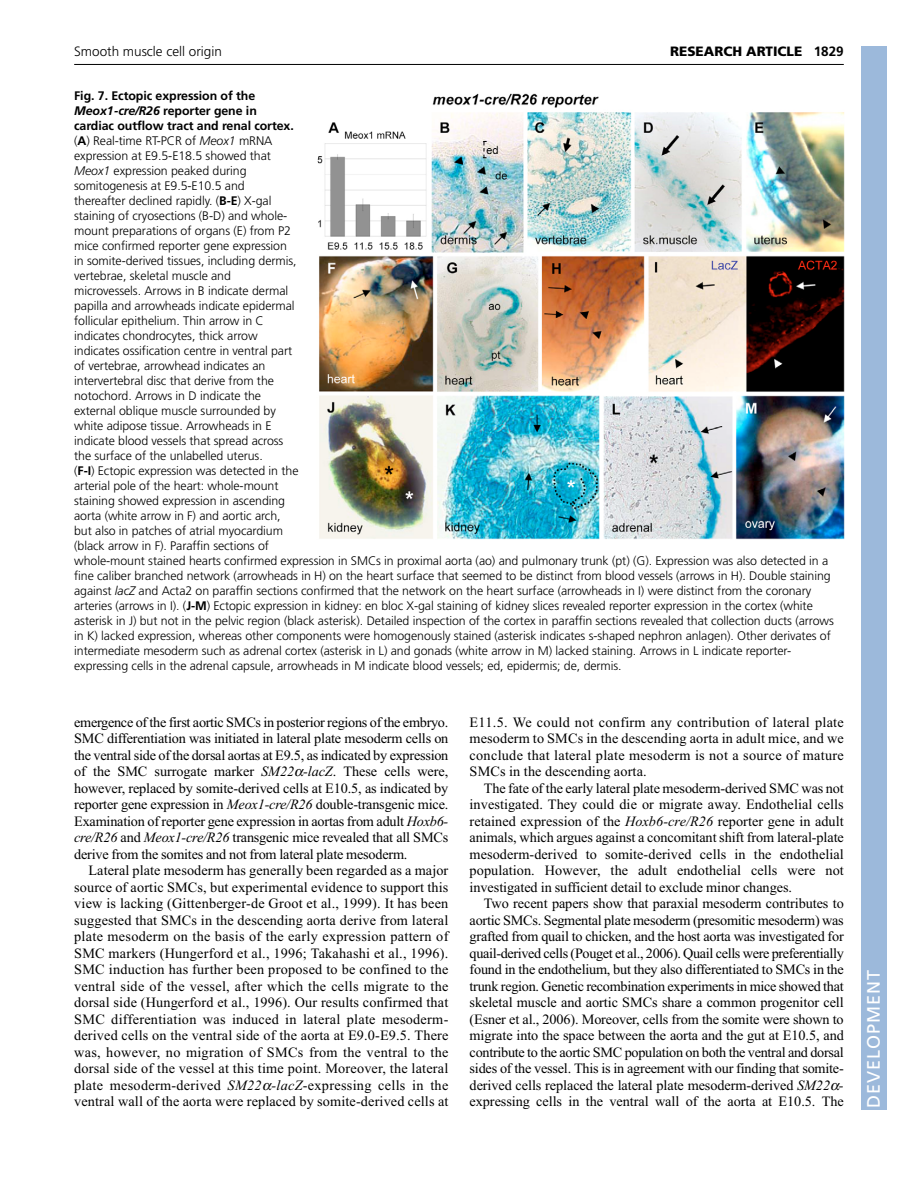
<style>
.page{position:relative;width:918px;height:1188px;background:#fff}
.page>*{position:absolute;margin:0;border:0;box-sizing:border-box;transform-origin:0 0}
.t1{font:18px "Frutiger LT Std";letter-spacing:.055em;color:#fff}
.t2{font:14.25px/16.5px "Times New Roman";letter-spacing:-.005em;color:#000;text-align:justify}
.t3{font:300 13.5px "Frutiger LT Std";color:#000}
.t4{font:900 13.5px "Frutiger LT Std";color:#000}
.t5{font:300 12.3px/15px "Frutiger LT Std";letter-spacing:-.005em;color:#000}
.s1{font-weight:700}
.s2{font-weight:700;font-style:italic}
.s3{font-style:italic}
</style>
<div class="page">
<hr style="left:74px;top:64px;width:770px;height:1px;background:#000">
<img style="left:317px;top:93px;width:528px;height:447px">
<div style="left:861px;top:46px;width:25px;height:1064px;background:#9cb9db"></div>
<p class="t3" style="left:74px;top:46px;width:149px">Smooth muscle cell origin</p>
<p class="t4" style="left:670px;top:46px;width:175px">RESEARCH ARTICLE <span class="s1">1829</span></p>
<p class="t5" style="left:74px;top:89px;width:761px"><span class="s1">Fig. 7. Ectopic expression of the<br></span><span class="s2">Meox1-cre/R26</span> <span class="s1">reporter gene in<br>cardiac outflow tract and renal cortex.<br></span>(<span class="s1">A</span>) Real-time RT-PCR of <span class="s3">Meox1</span> mRNA<br>expression at E9.5-E18.5 showed that<br><span class="s3">Meox1</span> expression peaked during<br>somitogenesis at E9.5-E10.5 and<br>thereafter declined rapidly. (<span class="s1">B-E</span>) X-gal<br>staining of cryosections (B-D) and whole-<br>mount preparations of organs (E) from P2<br>mice confirmed reporter gene expression<br>in somite-derived tissues, including dermis,<br>vertebrae, skeletal muscle and<br>microvessels. Arrows in B indicate dermal<br>papilla and arrowheads indicate epidermal<br>follicular epithelium. Thin arrow in C<br>indicates chondrocytes, thick arrow<br>indicates ossification centre in ventral part<br>of vertebrae, arrowhead indicates an<br>intervertebral disc that derive from the<br>notochord. Arrows in D indicate the<br>external oblique muscle surrounded by<br>white adipose tissue. Arrowheads in E<br>indicate blood vessels that spread across<br>the surface of the unlabelled uterus.<br>(<span class="s1">F-I</span>) Ectopic expression was detected in the<br>arterial pole of the heart: whole-mount<br>staining showed expression in ascending<br>aorta (white arrow in F) and aortic arch,<br>but also in patches of atrial myocardium<br>(black arrow in F). Paraffin sections of<br>whole-mount stained hearts confirmed expression in SMCs in proximal aorta (ao) and pulmonary trunk (pt) (G). Expression was also detected in a fine caliber branched network (arrowheads in H) on the heart surface that seemed to be distinct from blood vessels (arrows in H). Double staining against <span class="s3">lacZ</span> and Acta2 on paraffin sections confirmed that the network on the heart surface (arrowheads in I) were distinct from the coronary arteries (arrows in I). (<span class="s1">J-M</span>) Ectopic expression in kidney: en bloc X-gal staining of kidney slices revealed reporter expression in the cortex (white asterisk in J) but not in the pelvic region (black asterisk). Detailed inspection of the cortex in paraffin sections revealed that collection ducts (arrows in K) lacked expression, whereas other components were homogenously stained (asterisk indicates s-shaped nephron anlagen). Other derivates of intermediate mesoderm such as adrenal cortex (asterisk in L) and gonads (white arrow in M) lacked staining. Arrows in L indicate reporter&shy;expressing cells in the adrenal capsule, arrowheads in M indicate blood vessels; ed, epidermis; de, dermis.</p>
<p class="t2" style="left:74px;top:715px;width:376px">emergence of the first aortic SMCs in posterior regions of the embryo.<br>SMC differentiation was initiated in lateral plate mesoderm cells on the ventral side of the dorsal aortas at E9.5, as indicated by expression of the SMC surrogate marker <span class="s3">SM22 -lacZ</span>. These cells were, however, replaced by somite-derived cells at E10.5, as indicated by reporter gene expression in <span class="s3">Meox1-cre/R26</span> double-transgenic mice.<br>Examination of reporter gene expression in aortas from adult <span class="s3">Hoxb6- cre/R26</span> and <span class="s3">Meox1-cre/R26</span> transgenic mice revealed that all SMCs derive from the somites and not from lateral plate mesoderm.</p>
<p class="t2" style="left:74px;top:864px;width:376px;text-indent:14px">Lateral plate mesoderm has generally been regarded as a major source of aortic SMCs, but experimental evidence to support this view is lacking (Gittenberger-de Groot et al., 1999). It has been suggested that SMCs in the descending aorta derive from lateral plate mesoderm on the basis of the early expression pattern of SMC markers (Hungerford et al., 1996; Takahashi et al., 1996).<br>SMC induction has further been proposed to be confined to the ventral side of the vessel, after which the cells migrate to the dorsal side (Hungerford et al., 1996). Our results confirmed that SMC differentiation was induced in lateral plate mesoderm&shy;derived cells on the ventral side of the aorta at E9.0-E9.5. There was, however, no migration of SMCs from the ventral to the dorsal side of the vessel at this time point. Moreover, the lateral plate mesoderm-derived <span class="s3">SM22 -lacZ</span>-expressing cells in the ventral wall of the aorta were replaced by somite-derived cells at</p>
<p class="t2" style="left:470px;top:715px;width:376px">E11.5. We could not confirm any contribution of lateral plate mesoderm to SMCs in the descending aorta in adult mice, and we conclude that lateral plate mesoderm is not a source of mature SMCs in the descending aorta.</p>
<p class="t2" style="left:470px;top:781px;width:376px;text-indent:14px">The fate of the early lateral plate mesoderm-derived SMC was not investigated. They could die or migrate away. Endothelial cells retained expression of the <span class="s3">Hoxb6-cre/R26</span> reporter gene in adult animals, which argues against a concomitant shift from lateral-plate mesoderm-derived to somite-derived cells in the endothelial population. However, the adult endothelial cells were not investigated in sufficient detail to exclude minor changes.</p>
<p class="t2" style="left:470px;top:897px;width:376px;text-indent:14px">Two recent papers show that paraxial mesoderm contributes to aortic SMCs. Segmental plate mesoderm (presomitic mesoderm) was grafted from quail to chicken, and the host aorta was investigated for quail-derived cells (Pouget et al., 2006). Quail cells were preferentially found in the endothelium, but they also differentiated to SMCs in the trunk region. Genetic recombination experiments in mice showed that skeletal muscle and aortic SMCs share a common progenitor cell (Esner et al., 2006). Moreover, cells from the somite were shown to migrate into the space between the aorta and the gut at E10.5, and contribute to the aortic SMC population on both the ventral and dorsal sides of the vessel. This is in agreement with our finding that somite&shy;derived cells replaced the lateral plate mesoderm-derived <span class="s3">SM22 - </span>expressing cells in the ventral wall of the aorta at E10.5. The</p>
<p class="t1" style="left:863px;top:1108px;width:140px;rotate:-90deg">DEVELOPMENT</p>
</div>
